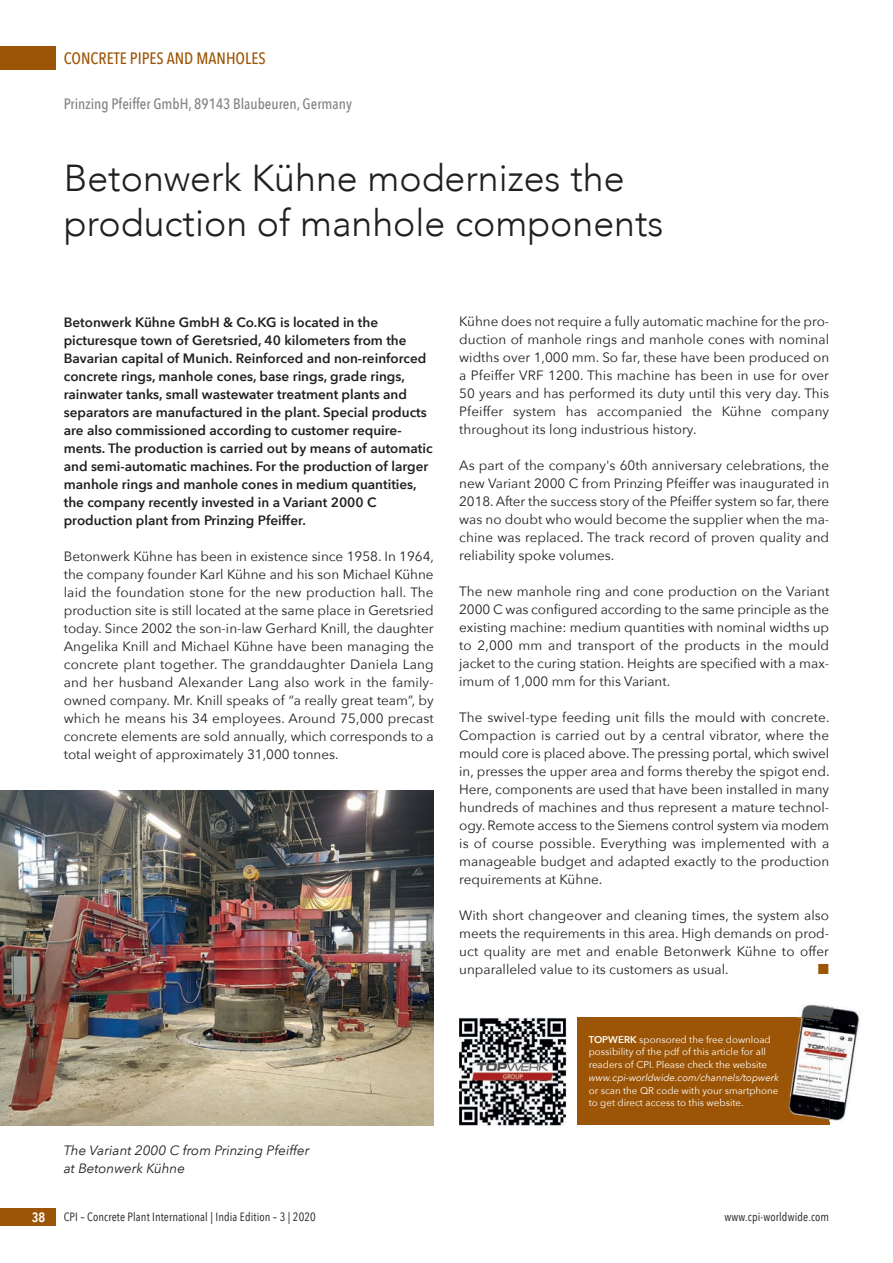
<style>
.page{position:relative;width:893px;height:1263px;background:#fff}
.page>*{position:absolute;margin:0;border:0;box-sizing:border-box;transform-origin:0 0}
.t1{font:300 37.5px/45px "Avenir";color:#231f20}
.t2{font:500 16.5px "Avenir Next Condensed";color:#9c5506}
.t3{font:500 15px "Avenir Next Condensed";color:#808285}
.t4{font:13.5px/18px "Avenir Next";color:#231f20;text-align:justify}
.t5{font:600 13.5px/18px "Avenir Next";color:#231f20}
.t6{font:italic 13.5px/18px "Avenir Next";color:#231f20}
.t7{font:600 13.5px "Avenir Next Condensed";color:#fff}
.t8{font:13.5px "European Pi Three";color:#9c5506}
.t9{font:12px "Avenir Next Condensed";letter-spacing:.01em;color:#231f20}
.t10{font:9.75px/12.8px "Avenir Next";color:#fff}
.t11{font:italic 9.75px "Avenir Next";color:#fff}
.s1{font-weight:600}
</style>
<div class="page">
<div style="left:0;top:47px;width:55px;height:23px;background:#9c5506"></div>
<div style="left:0;top:1208px;width:55px;height:18px;background:#9c5506"></div>
<img style="left:0;top:790px;width:434px;height:335px">
<div style="left:577px;top:1017px;width:252px;height:108px;background:#9c5506"></div>
<img style="left:459px;top:1018px;width:107px;height:107px">
<img style="left:801px;top:1004px;width:60px;height:120px">
<img style="left:788px;top:1017px;width:41px;height:105px">
<p class="t2" style="left:64px;top:48px;width:203px">CONCRETE PIPES AND MANHOLES</p>
<p class="t3" style="left:64px;top:94px;width:290px">Prinzing Pfeiffer GmbH, 89143 Blaubeuren, Germany</p>
<h1 class="t1" style="left:64px;top:155px;width:601px">Betonwerk Kühne modernizes the production of manhole components</h1>
<p class="t5" style="left:64px;top:313px;width:370px">Betonwerk Kühne GmbH &amp; Co.KG is located in the picturesque town of Geretsried, 40 kilometers from the Bavarian capital of Munich. Reinforced and non-reinforced concrete rings, manhole cones, base rings, grade rings, rainwater tanks, small wastewater treatment plants and separators are manufactured in the plant. Special products are also commissioned according to customer require&shy;ments. The production is carried out by means of automatic and semi-automatic machines. For the production of larger manhole rings and manhole cones in medium quantities, the company recently invested in a Variant 2000 C production plant from Prinzing Pfeiffer.</p>
<p class="t4" style="left:64px;top:546px;width:372px">Betonwerk Kühne has been in existence since 1958. In 1964, the company founder Karl Kühne and his son Michael Kühne laid the foundation stone for the new production hall. The production site is still located at the same place in Geretsried today. Since 2002 the son-in-law Gerhard Knill, the daughter Angelika Knill and Michael Kühne have been managing the concrete plant together. The granddaughter Daniela Lang and her husband Alexander Lang also work in the family&shy;owned company. Mr. Knill speaks of “a really great team”, by which he means his 34 employees. Around 75,000 precast concrete elements are sold annually, which corresponds to a total weight of approximately 31,000 tonnes.</p>
<p class="t6" style="left:64px;top:1140px;width:247px">The Variant 2000 C from Prinzing Pfeiffer at Betonwerk Kühne</p>
<p class="t4" style="left:459px;top:312px;width:371px">Kühne does not require a fully automatic machine for the pro&shy;duction of manhole rings and manhole cones with nominal widths over 1,000 mm. So far, these have been produced on a Pfeiffer VRF 1200. This machine has been in use for over 50 years and has performed its duty until this very day. This Pfeiffer system has accompanied the Kühne company throughout its long industrious history.</p>
<p class="t4" style="left:459px;top:456px;width:372px">As part of the company's 60th anniversary celebrations, the new Variant 2000 C from Prinzing Pfeiffer was inaugurated in 2018. After the success story of the Pfeiffer system so far, there was no doubt who would become the supplier when the ma&shy;chine was replaced. The track record of proven quality and reliability spoke volumes.</p>
<p class="t4" style="left:459px;top:582px;width:372px">The new manhole ring and cone production on the Variant 2000 C was configured according to the same principle as the existing machine: medium quantities with nominal widths up to 2,000 mm and transport of the products in the mould jacket to the curing station. Heights are specified with a max&shy;imum of 1,000 mm for this Variant.</p>
<p class="t4" style="left:459px;top:708px;width:372px">The swivel-type feeding unit fills the mould with concrete.<br>Compaction is carried out by a central vibrator, where the mould core is placed above. The pressing portal, which swivel in, presses the upper area and forms thereby the spigot end.<br>Here, components are used that have been installed in many hundreds of machines and thus represent a mature technol&shy;ogy. Remote access to the Siemens control system via modem is of course possible. Everything was implemented with a manageable budget and adapted exactly to the production requirements at Kühne.</p>
<p class="t4" style="left:459px;top:906px;width:371px">With short changeover and cleaning times, the system also meets the requirements in this area. High demands on prod&shy;uct quality are met and enable Betonwerk Kühne to offer unparalleled value to its customers as usual.</p>
<p class="t8" style="left:818px;top:961px;width:13px">-</p>
<p class="t10" style="left:589px;top:1032px;width:184px"><span class="s1">TOPWERK</span> sponsored the free download possibility of the pdf of this article for all readers of CPI. Please check the website</p>
<p class="t11" style="left:589px;top:1069px;width:192px">www.cpi-worldwide.com/channels/topwerk</p>
<p class="t10" style="left:589px;top:1083px;width:191px">or scan the QR code with your smartphone to get direct access to this website.</p>
<p class="t7" style="left:32px;top:1205px;width:15px">38</p>
<p class="t9" style="left:64px;top:1206px;width:254px">CPI – Concrete Plant International | India Edition – 3 | 2020</p>
<p class="t9" style="left:725px;top:1206px;width:106px">www.cpi-worldwide.com</p>
</div>
